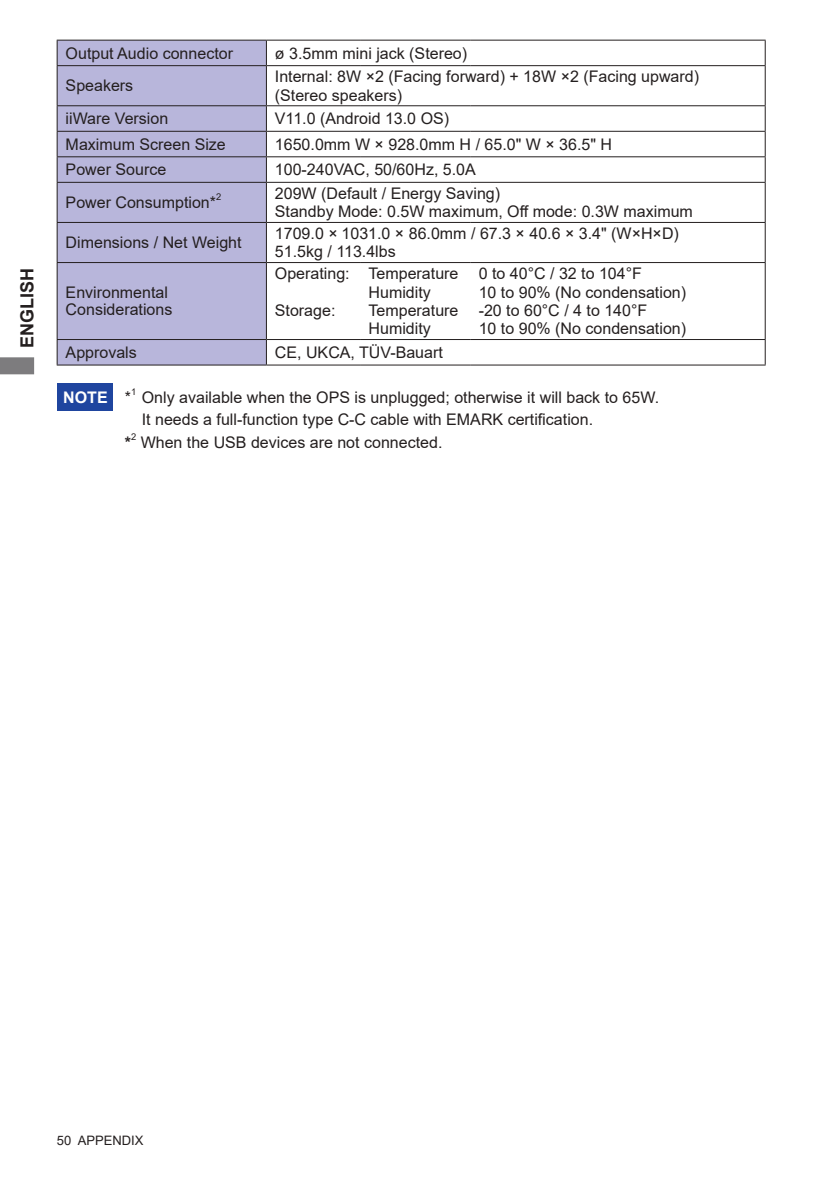
<style>
.page{position:relative;width:840px;height:1191px;background:#fff}
.page>*{position:absolute;margin:0;border:0;box-sizing:border-box;transform-origin:0 0}
.t1{font:700 18px "Arial";color:#241f1f}
.t2{font:16px/18.4px "Arial";color:#241f1f}
.t3{font:700 16px "Arial";color:#fff}
.t4{font:700 16px "Arial";color:#241f1f}
.t5{font:13px "Arial";color:#241f1f}
.t6{font:9.4px "Arial";color:#241f1f}
</style>
<div class="page">
<svg style="left:0;top:357px;width:34px;height:17px"></svg>
<div style="left:57px;top:383px;width:56px;height:28px;background:#1f459f"></div>
<div style="left:58px;top:41px;width:208px;height:323px;background:#b8b6db"></div>
<hr style="left:57px;top:40px;width:209px;height:1px;background:#241f1f">
<svg style="left:57px;top:41px;width:1px;height:24px"></svg>
<hr style="left:266px;top:40px;width:94px;height:1px;background:#241f1f">
<svg style="left:266px;top:41px;width:1px;height:24px"></svg>
<hr style="left:360px;top:40px;width:110px;height:1px;background:#241f1f">
<hr style="left:470px;top:40px;width:295px;height:1px;background:#241f1f">
<svg style="left:764px;top:41px;width:1px;height:24px"></svg>
<hr style="left:57px;top:65px;width:209px;height:1px;background:#241f1f">
<hr style="left:57px;top:66px;width:1px;height:39px;background:#241f1f">
<hr style="left:266px;top:65px;width:94px;height:1px;background:#241f1f">
<hr style="left:266px;top:66px;width:1px;height:39px;background:#241f1f">
<hr style="left:360px;top:65px;width:110px;height:1px;background:#241f1f">
<hr style="left:470px;top:65px;width:295px;height:1px;background:#241f1f">
<hr style="left:764px;top:66px;width:1px;height:39px;background:#241f1f">
<hr style="left:57px;top:105px;width:209px;height:1px;background:#241f1f">
<hr style="left:266px;top:105px;width:94px;height:1px;background:#241f1f">
<hr style="left:360px;top:105px;width:110px;height:1px;background:#241f1f">
<hr style="left:470px;top:105px;width:295px;height:1px;background:#241f1f">
<hr style="left:57px;top:131px;width:209px;height:1px;background:#241f1f">
<hr style="left:266px;top:131px;width:94px;height:1px;background:#241f1f">
<hr style="left:360px;top:131px;width:110px;height:1px;background:#241f1f">
<hr style="left:470px;top:131px;width:295px;height:1px;background:#241f1f">
<hr style="left:57px;top:156px;width:209px;height:1px;background:#241f1f">
<svg style="left:57px;top:106px;width:1px;height:76px"></svg>
<hr style="left:266px;top:156px;width:94px;height:1px;background:#241f1f">
<svg style="left:266px;top:106px;width:1px;height:76px"></svg>
<hr style="left:360px;top:156px;width:110px;height:1px;background:#241f1f">
<hr style="left:470px;top:156px;width:295px;height:1px;background:#241f1f">
<svg style="left:764px;top:106px;width:1px;height:76px"></svg>
<hr style="left:57px;top:182px;width:209px;height:1px;background:#241f1f">
<hr style="left:57px;top:183px;width:1px;height:39px;background:#241f1f">
<hr style="left:266px;top:182px;width:94px;height:1px;background:#241f1f">
<hr style="left:266px;top:183px;width:1px;height:39px;background:#241f1f">
<hr style="left:360px;top:182px;width:110px;height:1px;background:#241f1f">
<hr style="left:470px;top:182px;width:295px;height:1px;background:#241f1f">
<hr style="left:764px;top:183px;width:1px;height:39px;background:#241f1f">
<hr style="left:57px;top:222px;width:209px;height:1px;background:#241f1f">
<hr style="left:57px;top:223px;width:1px;height:39px;background:#241f1f">
<hr style="left:266px;top:222px;width:94px;height:1px;background:#241f1f">
<hr style="left:266px;top:223px;width:1px;height:39px;background:#241f1f">
<hr style="left:360px;top:222px;width:110px;height:1px;background:#241f1f">
<hr style="left:470px;top:222px;width:295px;height:1px;background:#241f1f">
<hr style="left:764px;top:223px;width:1px;height:39px;background:#241f1f">
<hr style="left:57px;top:262px;width:209px;height:1px;background:#241f1f">
<hr style="left:57px;top:263px;width:1px;height:76px;background:#241f1f">
<hr style="left:57px;top:339px;width:209px;height:1px;background:#241f1f">
<svg style="left:57px;top:340px;width:1px;height:24px"></svg>
<svg style="left:266px;top:340px;width:1px;height:24px"></svg>
<svg style="left:764px;top:340px;width:1px;height:24px"></svg>
<hr style="left:57px;top:364px;width:209px;height:1px;background:#241f1f">
<hr style="left:266px;top:364px;width:94px;height:1px;background:#241f1f">
<hr style="left:360px;top:364px;width:110px;height:1px;background:#241f1f">
<hr style="left:470px;top:364px;width:295px;height:1px;background:#241f1f">
<hr style="left:266px;top:262px;width:94px;height:1px;background:#241f1f">
<hr style="left:266px;top:263px;width:1px;height:76px;background:#241f1f">
<hr style="left:360px;top:262px;width:110px;height:1px;background:#241f1f">
<hr style="left:470px;top:262px;width:295px;height:1px;background:#241f1f">
<hr style="left:764px;top:263px;width:1px;height:76px;background:#241f1f">
<hr style="left:266px;top:339px;width:94px;height:1px;background:#241f1f">
<hr style="left:360px;top:339px;width:110px;height:1px;background:#241f1f">
<hr style="left:470px;top:339px;width:295px;height:1px;background:#241f1f">
<p class="t1" style="left:14px;top:348px;width:82px;rotate:-90deg">ENGLISH</p>
<p class="t2" style="left:66px;top:44px;width:169px">Output Audio connector</p>
<p class="t2" style="left:275px;top:44px;width:194px">ø 3.5mm mini jack (Stereo)</p>
<p class="t2" style="left:66px;top:76px;width:69px">Speakers</p>
<p class="t2" style="left:275px;top:67px;width:425px">Internal: 8W ×2 (Facing forward) + 18W ×2 (Facing upward) (Stereo speakers)</p>
<p class="t2" style="left:66px;top:109px;width:104px">iiWare Version</p>
<p class="t2" style="left:275px;top:109px;width:176px">V11.0 (Android 13.0 OS)</p>
<p class="t2" style="left:66px;top:135px;width:162px">Maximum Screen Size</p>
<p class="t2" style="left:275px;top:135px;width:338px">1650.0mm W × 928.0mm H / 65.0" W × 36.5" H</p>
<p class="t2" style="left:66px;top:160px;width:102px">Power Source</p>
<p class="t2" style="left:275px;top:160px;width:202px">100-240VAC, 50/60Hz, 5.0A</p>
<p class="t2" style="left:66px;top:193px;width:152px">Power Consumption*</p>
<p class="t6" style="left:216px;top:191px;width:7px">2</p>
<p class="t2" style="left:275px;top:184px;width:419px">209W (Default / Energy Saving)<br>Standby Mode: 0.5W maximum, Off mode: 0.3W maximum</p>
<p class="t2" style="left:66px;top:233px;width:177px">Dimensions / Net Weight</p>
<p class="t2" style="left:275px;top:224px;width:405px">1709.0 × 1031.0 × 86.0mm / 67.3 × 40.6 × 3.4" (W×H×D)<br>51.5kg / 113.4lbs</p>
<p class="t2" style="left:66px;top:284px;width:108px;line-height:17px">Environmental<br>Considerations</p>
<p class="t2" style="left:275px;top:264px;width:76px">Operating:</p>
<p class="t2" style="left:275px;top:301px;width:62px">Storage:</p>
<p class="t2" style="left:368px;top:264px;width:91px">Temperature<br>Humidity<br>Temperature<br>Humidity</p>
<p class="t2" style="left:478px;top:264px;width:209px">0 to 40°C / 32 to 104°F<br>10 to 90% (No condensation) -20 to 60°C / 4 to 140°F<br>10 to 90% (No condensation)</p>
<p class="t2" style="left:66px;top:343px;width:73px">Approvals</p>
<p class="t2" style="left:275px;top:343px;width:169px">CE, UKCA, TÜV-Bauart</p>
<p class="t2" style="left:125px;top:388px;width:8px">*</p>
<p class="t6" style="left:131px;top:385px;width:7px">1</p>
<p class="t2" style="left:142px;top:386px;width:518px;line-height:22.6px">Only available when the OPS is unplugged; otherwise it will back to 65W.<br>It needs a full-function type C-C cable with EMARK certification.</p>
<p class="t4" style="left:125px;top:431px;width:8px">*</p>
<p class="t6" style="left:131px;top:431px;width:7px">2</p>
<p class="t2" style="left:141px;top:433px;width:303px">When the USB devices are not connected.</p>
<p class="t3" style="left:63px;top:386px;width:46px">NOTE</p>
<p class="t5" style="left:57px;top:1131px;width:88px">50 APPENDIX</p>
</div>
